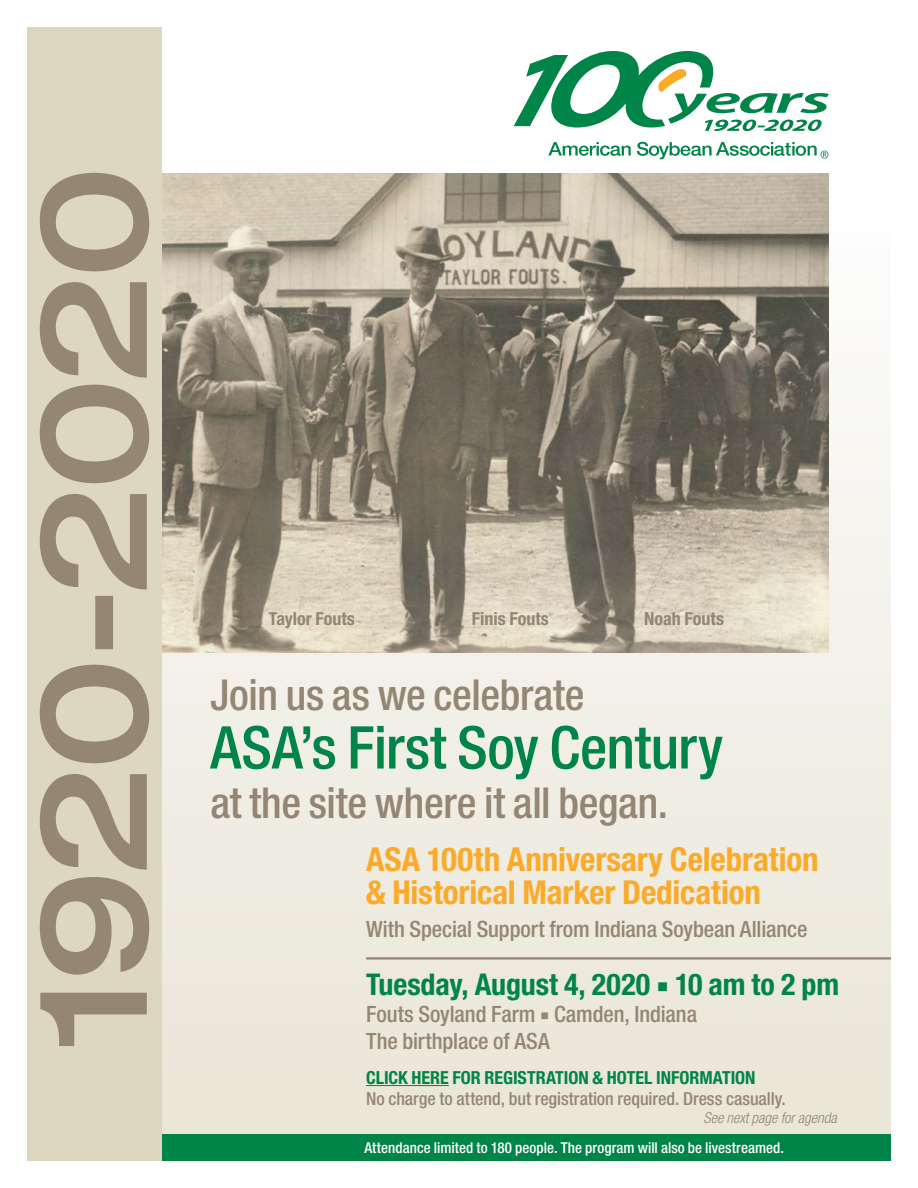
<style>
.page{position:relative;width:918px;height:1188px;background:#fff}
.page>*{position:absolute;margin:0;border:0;box-sizing:border-box;transform-origin:0 0}
.t1{font:500 condensed 58.95px "Helvetica Neue LT Std";letter-spacing:-.005em;color:#008448}
.t2{font:500 condensed 42.75px "Helvetica Neue LT Std";letter-spacing:-.005em;color:#958674}
.t3{font:700 condensed 33px/33px "Helvetica Neue LT Std";letter-spacing:-.005em;color:#fbaa29}
.t4{font:700 condensed 30px "Helvetica Neue LT Std";letter-spacing:-.005em;color:#008448}
.t5{font:500 condensed 22.5px/27px "Helvetica Neue LT Std";letter-spacing:-.005em;color:#958674}
.t6{font:500 condensed 18px "Helvetica Neue LT Std";color:#958674}
.t7{font:700 condensed 18px "Helvetica Neue LT Std";color:#008448}
.t8{font:700 condensed 18px "Helvetica Neue LT Std";color:#958674}
.t9{font:500 condensed 15px "Helvetica Neue LT Std";letter-spacing:.005em;color:#fff}
.t10{font:italic 300 condensed 15px "Helvetica Neue LT Std";color:#958674}
</style>
<div class="page">
<div style="left:27px;top:212px;width:864px;height:949px;background:#eeebe1"></div>
<img style="left:162px;top:174px;width:667px;height:479px">
<svg style="left:514px;top:51px;width:315px;height:108px"></svg>
<div style="left:27px;top:27px;width:135px;height:1134px;background:#ddd7c0"></div>
<svg style="left:40px;top:173px;width:109px;height:873px"></svg>
<hr style="left:366px;top:957px;width:525px;height:3px;background:#958674">
<hr style="left:366px;top:1085px;width:83px;height:1px;background:#008448">
<div style="left:162px;top:1134px;width:729px;height:27px;background:#008448"></div>
<p class="t8" style="left:269px;top:608px;width:88px">Taylor Fouts</p>
<p class="t8" style="left:472px;top:608px;width:79px">Finis Fouts</p>
<p class="t8" style="left:644px;top:608px;width:81px">Noah Fouts</p>
<h2 class="t2" style="left:210px;top:669px;width:376px">Join us as we celebrate</h2>
<h1 class="t1" style="left:210px;top:712px;width:514px">ASA’s First Soy Century</h1>
<h2 class="t2" style="left:210px;top:777px;width:459px">at the site where it all began.</h2>
<h3 class="t3" style="left:366px;top:842px;width:454px">ASA 100th Anniversary Celebration &amp; Historical Marker Dedication</h3>
<p class="t5" style="left:366px;top:915px;width:443px">With Special Support from Indiana Soybean Alliance</p>
<h3 class="t4" style="left:366px;top:966px;width:475px">Tuesday, August 4, 2020 ○ 10 am to 2 pm</h3>
<p class="t5" style="left:366px;top:1000px;width:332px">Fouts Soyland Farm ○ Camden, Indiana<br>The birthplace of ASA</p>
<p class="t7" style="left:366px;top:1066px;width:391px">CLICK HERE FOR REGISTRATION &amp; HOTEL INFORMATION</p>
<p class="t6" style="left:366px;top:1088px;width:421px">No charge to attend, but registration required. Dress casually.</p>
<p class="t10" style="left:703px;top:1109px;width:135px">See next page for agenda</p>
<p class="t9" style="left:364px;top:1139px;width:421px">Attendance limited to 180 people. The program will also be livestreamed.</p>
</div>
